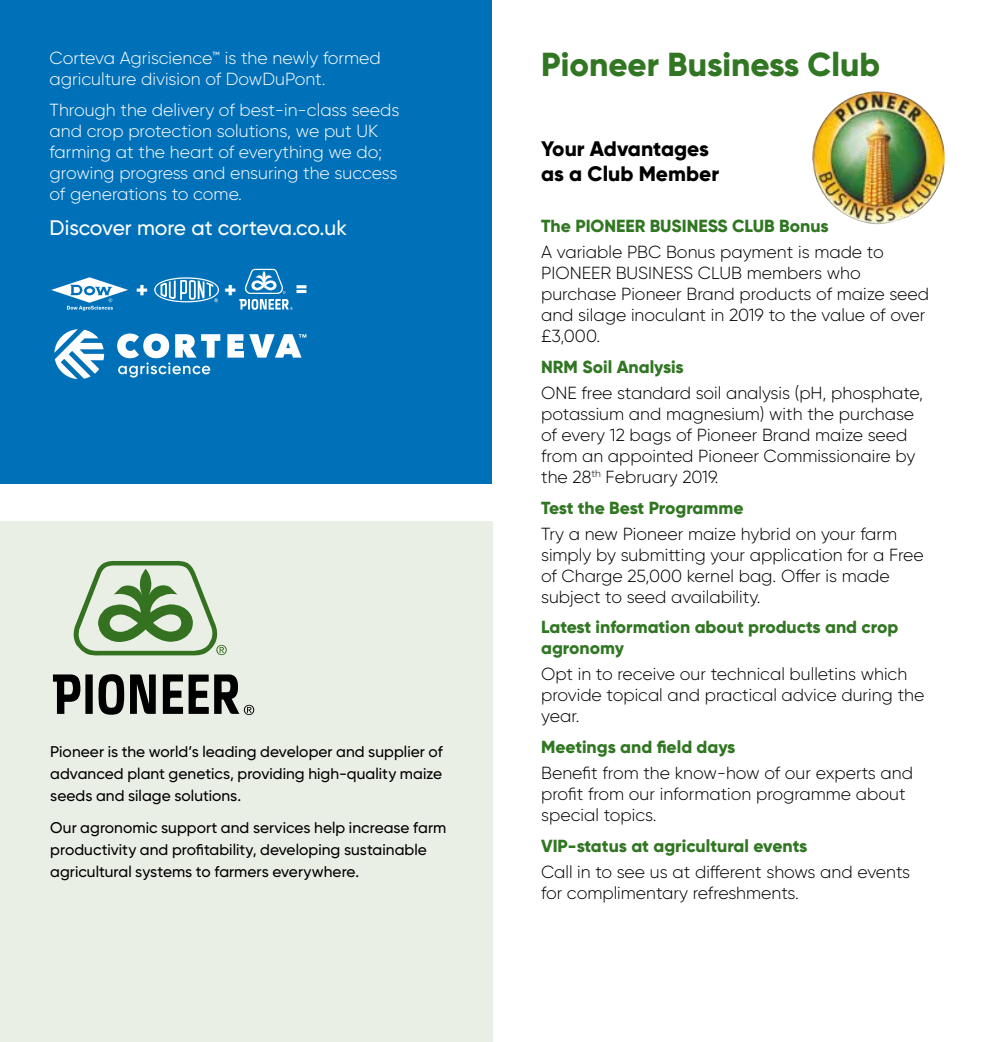
<style>
.page{position:relative;width:983px;height:1042px;background:#fff}
.page>*{position:absolute;margin:0;border:0;box-sizing:border-box;transform-origin:0 0}
.t1{font:800 33.25px "Gilroy";color:#317622}
.t2{font:800 22.4px "Gilroy";color:#fff}
.t3{font:800 21px/25.2px "Gilroy";color:#000}
.t4{font:500 21px "Gilroy";letter-spacing:-.01em;color:#fff}
.t5{font:300 17.5px/21px "Gilroy";color:#000}
.t6{font:300 17.5px/21px "Gilroy";color:#fff}
.t7{font:800 17.5px/21px "Gilroy";color:#317622}
.t8{font:500 15.58px/22.1px "Gilroy";letter-spacing:.005em;color:#000;text-align:justify}
</style>
<div class="page">
<div style="left:0;top:521px;width:492px;height:521px;background:#eaefe6"></div>
<svg style="left:53px;top:674px;width:28px;height:40px"></svg>
<div style="left:85px;top:674px;width:8px;height:40px;background:#000"></div>
<svg style="left:98px;top:674px;width:26px;height:41px"></svg>
<svg style="left:130px;top:674px;width:26px;height:40px"></svg>
<svg style="left:163px;top:674px;width:91px;height:41px"></svg>
<svg style="left:73px;top:561px;width:154px;height:95px"></svg>
<div style="left:0;top:0;width:491px;height:484px;background:#0071b9"></div>
<img style="left:812px;top:91px;width:132px;height:133px">
<svg style="left:154px;top:277px;width:65px;height:25px"></svg>
<svg style="left:51px;top:277px;width:77px;height:34px"></svg>
<svg style="left:54px;top:329px;width:50px;height:50px"></svg>
<svg style="left:227px;top:334px;width:79px;height:24px"></svg>
<svg style="left:117px;top:333px;width:103px;height:44px"></svg>
<svg style="left:239px;top:269px;width:54px;height:41px"></svg>
<p class="t6" style="left:50px;top:47px;width:332px">Corteva Agriscience™ is the newly formed agriculture division of DowDuPont.</p>
<p class="t6" style="left:50px;top:99px;width:351px">Through the delivery of best-in-class seeds and crop protection solutions, we put UK farming at the heart of everything we do; growing progress and ensuring the success of generations to come.</p>
<p class="t4" style="left:50px;top:214px;width:299px">Discover more at corteva.co.uk</p>
<p class="t2" style="left:136px;top:276px;width:14px">+</p>
<p class="t2" style="left:224px;top:276px;width:14px">+</p>
<p class="t2" style="left:296px;top:275px;width:13px">=</p>
<p class="t8" style="left:50px;top:740px;width:394px">Pioneer is the world’s leading developer and supplier of advanced plant genetics, providing high-quality maize seeds and silage solutions.</p>
<p class="t8" style="left:50px;top:816px;width:397px;text-align:left">Our agronomic support and services help increase farm productivity and profitability, developing sustainable agricultural systems to farmers everywhere.</p>
<h1 class="t1" style="left:541px;top:44px;width:340px">Pioneer Business Club</h1>
<p class="t3" style="left:541px;top:136px;width:179px">Your Advantages as a Club Member</p>
<p class="t7" style="left:541px;top:215px;width:289px">The PIONEER BUSINESS CLUB Bonus</p>
<p class="t5" style="left:541px;top:241px;width:389px">A variable PBC Bonus payment is made to PIONEER BUSINESS CLUB members who purchase Pioneer Brand products of maize seed and silage inoculant in 2019 to the value of over £3,000.</p>
<p class="t7" style="left:541px;top:356px;width:144px">NRM Soil Analysis</p>
<p class="t5" style="left:541px;top:382px;width:383px">ONE free standard soil analysis (pH, phosphate, potassium and magnesium) with the purchase of every 12 bags of Pioneer Brand maize seed from an appointed Pioneer Commissionaire by the 28<sup>th</sup> February 2019.</p>
<p class="t7" style="left:541px;top:497px;width:204px">Test the Best Programme</p>
<p class="t5" style="left:541px;top:523px;width:384px">Try a new Pioneer maize hybrid on your farm simply by submitting your application for a Free of Charge 25,000 kernel bag. Offer is made subject to seed availability.</p>
<p class="t7" style="left:541px;top:617px;width:358px">Latest information about products and crop agronomy</p>
<p class="t5" style="left:541px;top:663px;width:385px">Opt in to receive our technical bulletins which provide topical and practical advice during the year.</p>
<p class="t7" style="left:541px;top:736px;width:196px">Meetings and field days</p>
<p class="t5" style="left:541px;top:762px;width:373px">Benefit from the know-how of our experts and profit from our information programme about special topics.</p>
<p class="t7" style="left:541px;top:835px;width:268px">VIP-status at agricultural events</p>
<p class="t5" style="left:541px;top:861px;width:370px">Call in to see us at different shows and events for complimentary refreshments.</p>
</div>
